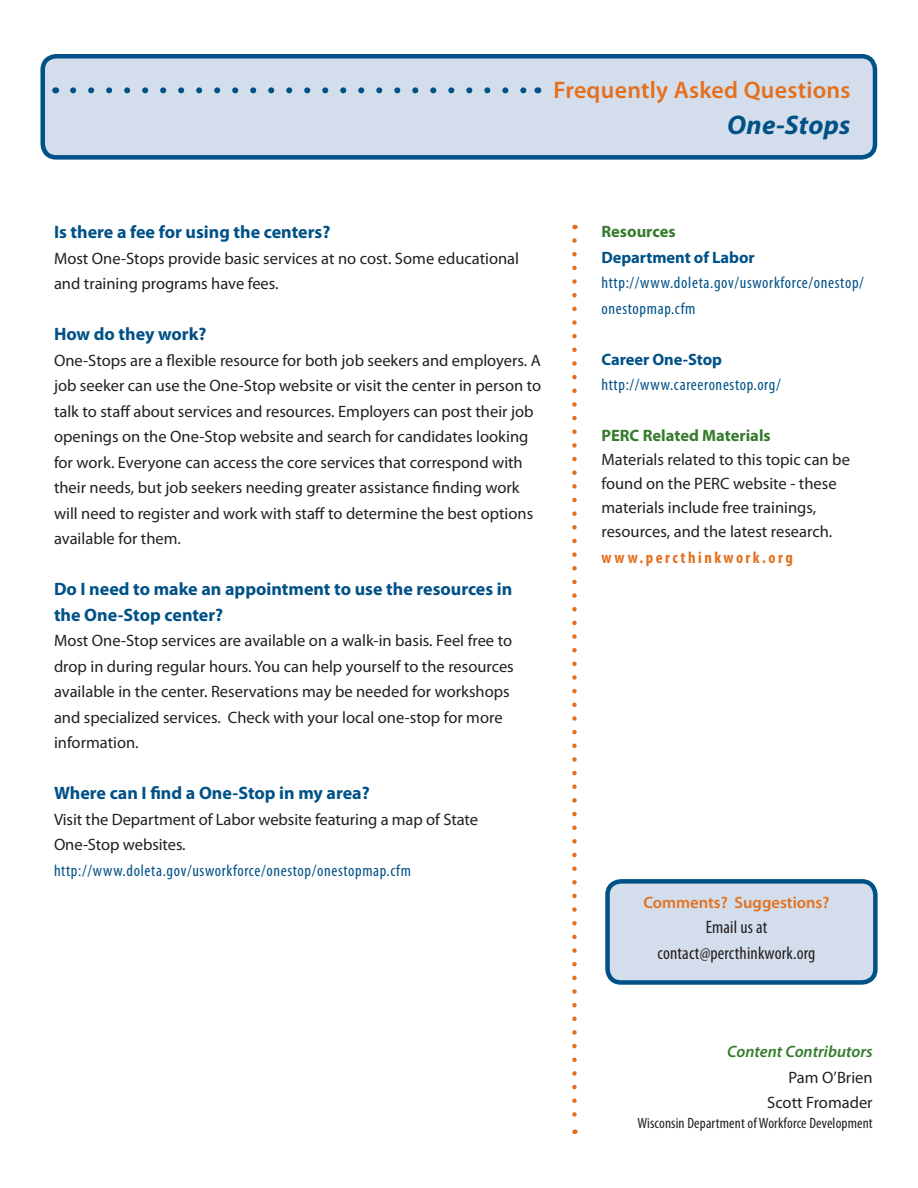
<style>
.page{position:relative;width:918px;height:1188px;background:#fff}
.page>*{position:absolute;margin:0;border:0;box-sizing:border-box;transform-origin:0 0}
.t1{font:italic 700 27px "Myriad Pro";letter-spacing:.01em;color:#005187}
.t2{font:600 24px "Myriad Pro";letter-spacing:.01em;color:#e4701e}
.Heading2{font:700 18px/25.5px "Myriad Pro";color:#005187}
.Heading1{font:700 18px "Myriad Pro";color:#005187}
.t3{font:condensed 18px "Myriad Pro";letter-spacing:.01em;color:#231f20}
.Heading1-2{font:16.5px/25.5px "Myriad Pro";color:#231f20}
.Heading1-3{font:condensed 16.5px/25.5px "Myriad Pro";letter-spacing:.04em;color:#005187}
.Footnote{font:16.5px/24px "Myriad Pro";color:#231f20}
.Heading1-4{font:700 16.5px "Myriad Pro";letter-spacing:-.005em;color:#005187}
.t4{font:700 16.5px "Myriad Pro";color:#357b2b}
.t5{font:700 condensed 16.5px "Myriad Pro";letter-spacing:.15em;color:#e4701e}
.t6{font:600 16.5px "Myriad Pro";color:#e4701e}
.t7{font:italic 600 16.5px "Myriad Pro";color:#357b2b}
.t8{font:condensed 15px "Myriad Pro";letter-spacing:.01em;color:#231f20}
</style>
<div class="page">
<svg style="left:572px;top:241px;width:5px;height:893px"></svg>
<div style="left:43px;top:56px;width:832px;height:101px;background:#d3ddeb;border-radius:14px"></div>
<div style="left:40px;top:54px;width:837px;height:106px;border:4px solid #005187;border-radius:14px"></div>
<svg style="left:73px;top:87px;width:454px;height:6px"></svg>
<div style="left:608px;top:881px;width:267px;height:101px;background:#d3ddeb;border-radius:14px"></div>
<div style="left:605px;top:879px;width:273px;height:106px;border:4px solid #005187;border-radius:14px"></div>
<p class="t2" style="left:554px;top:75px;width:298px">Frequently Asked Questions</p>
<p class="t1" style="left:727px;top:107px;width:125px">One-Stops</p>
<p class="Heading2" style="left:54px;top:219px;width:278px">Is there a fee for using the centers?</p>
<p class="Heading1-2" style="left:54px;top:245px;width:467px">Most One-Stops provide basic services at no cost. Some educational and training programs have fees.</p>
<p class="Heading1" style="left:54px;top:322px;width:154px">How do they work?</p>
<p class="Heading1-2" style="left:54px;top:347px;width:489px">One-Stops are a flexible resource for both job seekers and employers. A job seeker can use the One-Stop website or visit the center in person to talk to staff about services and resources. Employers can post their job openings on the One-Stop website and search for candidates looking for work. Everyone can access the core services that correspond with their needs, but job seekers needing greater assistance finding work will need to register and work with staff to determine the best options available for them.</p>
<p class="Heading2" style="left:54px;top:576px;width:460px">Do I need to make an appointment to use the resources in the One-Stop center?</p>
<p class="Heading1-2" style="left:54px;top:628px;width:461px">Most One-Stop services are available on a walk-in basis. Feel free to drop in during regular hours. You can help yourself to the resources available in the center. Reservations may be needed for workshops and specialized services. Check with your local one-stop for more information.</p>
<p class="Heading1" style="left:54px;top:781px;width:317px">Where can I find a One-Stop in my area?</p>
<p class="Heading1-2" style="left:54px;top:806px;width:426px">Visit the Department of Labor website featuring a map of State</p>
<p class="Heading1-2" style="left:54px;top:832px;width:133px">One-Stop websites.</p>
<p class="Heading1-3" style="left:54px;top:857px;width:358px">http://www.doleta.gov/usworkforce/onestop/onestopmap.cfm</p>
<p class="t4" style="left:602px;top:221px;width:76px">Resources</p>
<p class="Heading1-4" style="left:602px;top:246px;width:155px">Department of Labor</p>
<p class="Heading1-3" style="left:602px;top:270px;width:264px">http://www.doleta.gov/usworkforce/onestop/ onestopmap.cfm</p>
<p class="Heading1-4" style="left:602px;top:348px;width:122px">Career One-Stop</p>
<p class="Heading1-3" style="left:602px;top:372px;width:181px">http://www.careeronestop.org/</p>
<p class="t4" style="left:602px;top:425px;width:171px">PERC Related Materials</p>
<p class="Footnote" style="left:602px;top:447px;width:250px">Materials related to this topic can be found on the PERC website - these materials include free trainings, resources, and the latest research.</p>
<p class="t5" style="left:602px;top:547px;width:193px">www.percthinkwork.org</p>
<p class="t6" style="left:643px;top:892px;width:188px">Comments? Suggestions?</p>
<p class="t3" style="left:706px;top:916px;width:63px">Email us at</p>
<p class="t3" style="left:658px;top:942px;width:159px">contact@percthinkwork.org</p>
<p class="t7" style="left:727px;top:1041px;width:147px">Content Contributors</p>
<p class="Heading1-2" style="left:789px;top:1064px;width:86px">Pam O’Brien</p>
<p class="Heading1-2" style="left:767px;top:1090px;width:107px">Scott Fromader</p>
<p class="t8" style="left:638px;top:1114px;width:237px">Wisconsin Department of Workforce Development</p>
</div>
